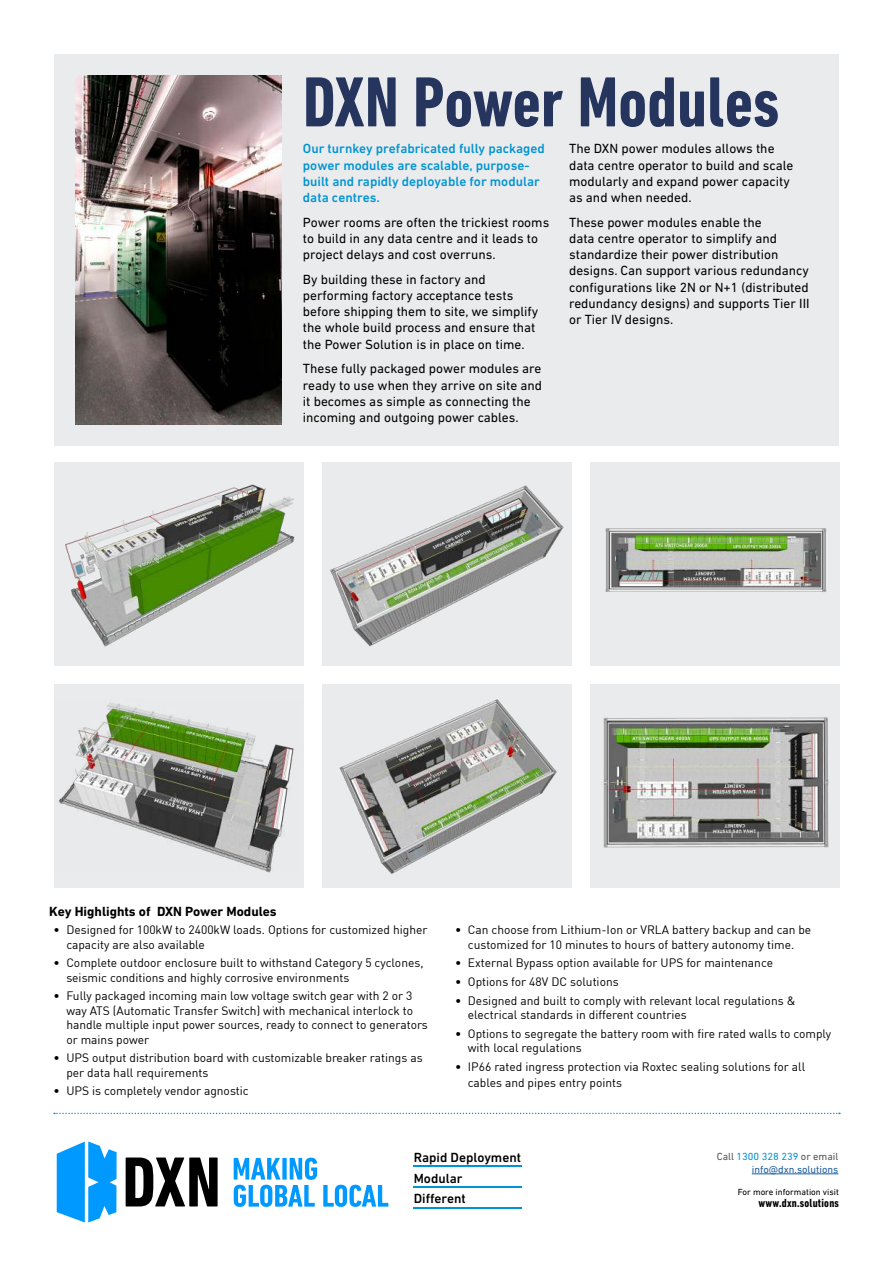
<style>
.page{position:relative;width:893px;height:1263px;background:#fff}
.page>*{position:absolute;margin:0;border:0;box-sizing:border-box;transform-origin:0 0}
.t1{font:700 condensed 72px "DIN Next LT Pro";color:#26355e}
.t2{font:13.5px/16.2px "DIN Next LT Pro";color:#000}
.t3{font:500 13.5px/16.2px "DIN Next LT Pro";color:#0194d3}
.t4{font:500 13.5px/21px "DIN Next LT Pro";color:#000}
.t5{font:700 13.5px "DIN Next LT Pro";color:#000}
.t6{font:12px/14.4px "DIN";color:#000}
.t7{font:700 condensed 12px "DIN Next LT Pro";letter-spacing:.02em;color:#000}
.t8{font:10.5px/12.6px "DIN Next LT Pro";color:#215e9e;text-align:right}
.t9{font:9px "DIN Next LT Pro";color:#000}
.s1{color:#545454}
.s2{color:#0194d3}
</style>
<div class="page">
<div style="left:54px;top:54px;width:784px;height:391px;background:#eaebec"></div>
<img style="left:75px;top:75px;width:207px;height:349px">
<div style="left:54px;top:462px;width:250px;height:204px;background:#eaebec"></div>
<img style="left:65px;top:484px;width:230px;height:163px">
<div style="left:322px;top:462px;width:250px;height:204px;background:#eaebec"></div>
<img style="left:330px;top:485px;width:234px;height:161px">
<div style="left:590px;top:462px;width:250px;height:204px;background:#eaebec"></div>
<img style="left:605px;top:528px;width:222px;height:64px">
<div style="left:54px;top:684px;width:250px;height:204px;background:#eaebec"></div>
<img style="left:59px;top:703px;width:235px;height:170px">
<div style="left:322px;top:684px;width:250px;height:204px;background:#eaebec"></div>
<img style="left:339px;top:699px;width:218px;height:175px">
<div style="left:590px;top:684px;width:250px;height:204px;background:#eaebec"></div>
<img style="left:603px;top:717px;width:225px;height:131px">
<svg style="left:54px;top:1113px;width:786px;height:1px"></svg>
<hr style="left:752px;top:1173px;width:86px;height:1px;background:#215e9e">
<hr style="left:414px;top:1166px;width:108px;height:1px;background:#0194d3">
<hr style="left:414px;top:1187px;width:108px;height:1px;background:#0194d3">
<hr style="left:414px;top:1208px;width:108px;height:1px;background:#0194d3">
<svg style="left:57px;top:1141px;width:60px;height:81px"></svg>
<svg style="left:126px;top:1157px;width:92px;height:49px"></svg>
<svg style="left:234px;top:1157px;width:154px;height:50px"></svg>
<h1 class="t1" style="left:303px;top:77px;width:478px">DXN Power Modules</h1>
<p class="t3" style="left:303px;top:142px;width:243px">Our turnkey prefabricated fully packaged power modules are scalable, purpose&shy;built and rapidly deployable for modular data centres.</p>
<p class="t2" style="left:303px;top:215px;width:248px">Power rooms are often the trickiest rooms to build in any data centre and it leads to project delays and cost overruns.</p>
<p class="t2" style="left:303px;top:272px;width:237px">By building these in factory and performing factory acceptance tests before shipping them to site, we simplify the whole build process and ensure that the Power Solution is in place on time.</p>
<p class="t2" style="left:303px;top:362px;width:241px">These fully packaged power modules are ready to use when they arrive on site and it becomes as simple as connecting the incoming and outgoing power cables.</p>
<p class="t2" style="left:569px;top:142px;width:226px">The DXN power modules allows the data centre operator to build and scale modularly and expand power capacity as and when needed.</p>
<p class="t2" style="left:569px;top:215px;width:242px">These power modules enable the<br>data centre operator to simplify and standardize their power distribution designs. Can support various redundancy configurations like 2N or N+1 (distributed redundancy designs) and supports Tier III or Tier IV designs.</p>
<p class="t5" style="left:49px;top:906px;width:229px">Key Highlights of DXN Power Modules</p>
<p class="t6" style="left:66px;top:923px;width:363px;text-indent:-13px">• Designed for 100kW to 2400kW loads. Options for customized higher capacity are also available</p>
<p class="t6" style="left:66px;top:956px;width:359px;text-indent:-13px">• Complete outdoor enclosure built to withstand Category 5 cyclones, seismic conditions and highly corrosive environments</p>
<p class="t6" style="left:66px;top:990px;width:363px;text-indent:-13px">• Fully packaged incoming main low voltage switch gear with 2 or 3 way ATS (Automatic Transfer Switch) with mechanical interlock to handle multiple input power sources, ready to connect to generators or mains power</p>
<p class="t6" style="left:66px;top:1051px;width:358px;text-indent:-13px">• UPS output distribution board with customizable breaker ratings as per data hall requirements</p>
<p class="t6" style="left:54px;top:1084px;width:197px">• UPS is completely vendor agnostic</p>
<p class="t6" style="left:455px;top:923px;width:358px;text-align:center">• Can choose from Lithium-Ion or VRLA battery backup and can be customized for 10 minutes to hours of battery autonomy time.</p>
<p class="t6" style="left:455px;top:956px;width:319px">• External Bypass option available for UPS for maintenance</p>
<p class="t6" style="left:455px;top:975px;width:165px">• Options for 48V DC solutions</p>
<p class="t6" style="left:468px;top:994px;width:329px;text-indent:-13px">• Designed and built to comply with relevant local regulations &amp; electrical standards in different countries</p>
<p class="t6" style="left:468px;top:1027px;width:365px;text-indent:-13px">• Options to segregate the battery room with fire rated walls to comply with local regulations</p>
<p class="t6" style="left:468px;top:1059px;width:339px;line-height:16.2px;text-indent:-13px">• IP66 rated ingress protection via Roxtec sealing solutions for all cables and pipes entry points</p>
<p class="t4" style="left:414px;top:1148px;width:109px">Rapid Deployment<br>Modular<br>Different</p>
<p class="t8" style="left:717px;top:1151px;width:123px"><span class="s1">Call</span> <span class="s2">1300 328 239</span> <span class="s1">or email </span>info@dxn.solutions</p>
<p class="t7" style="left:758px;top:1198px;width:82px">www.dxn.solutions</p>
<p class="t9" style="left:738px;top:1189px;width:103px">For more information visit</p>
</div>
